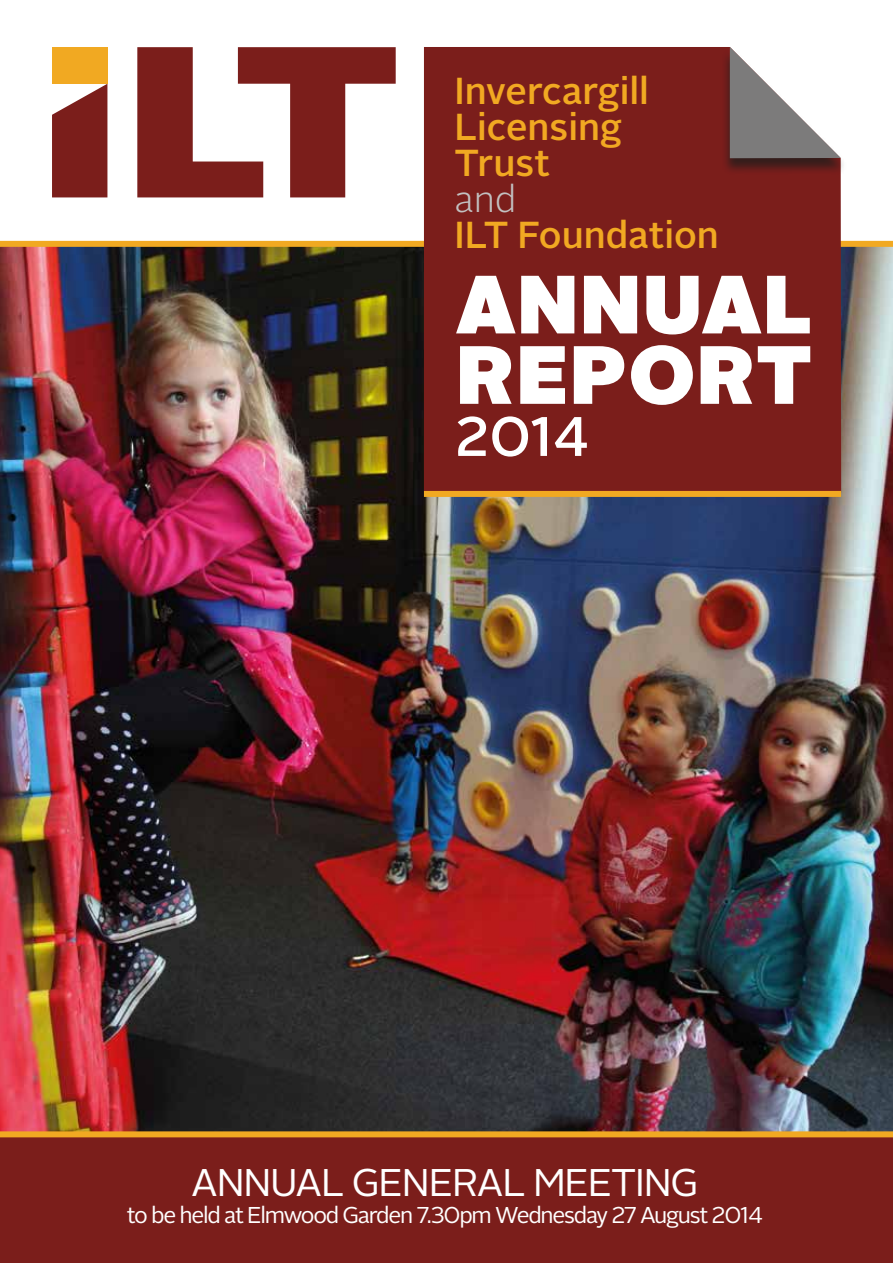
<style>
.page{position:relative;width:893px;height:1263px;background:#fff}
.page>*{position:absolute;margin:0;border:0;box-sizing:border-box;transform-origin:0 0}
.t1{font:900 82.35px/70.3px "Alright Sans";letter-spacing:.02em;color:#fff}
.t2{font:500 55.5px "Alright Sans";color:#fff}
.t3{font:38.55px "Alright Sans";letter-spacing:-.03em;color:#fff}
.t4{font:500 37.5px/36px "Alright Sans";color:#f1a922}
.t5{font:300 37.5px "Alright Sans";color:#c2c1c1}
.t6{font:22.8px "Alright Sans";letter-spacing:-.055em;color:#fff}
</style>
<div class="page">
<img style="left:0;top:247px;width:893px;height:884px">
<div style="left:0;top:241px;width:893px;height:6px;background:#f1a922"></div>
<svg style="left:52px;top:84px;width:55px;height:113px;background:#8c3c3a"></svg>
<div style="left:52px;top:47px;width:55px;height:37px;background:#f1a922"></div>
<svg style="left:137px;top:47px;width:259px;height:150px"></svg>
<div style="left:424px;top:47px;width:417px;height:444px;background:#7b1e1b"></div>
<div style="left:722px;top:49px;width:125px;height:126px;background:#1d1d1b;opacity:.75"></div>
<svg style="left:445px;top:47px;width:402px;height:111px"></svg>
<div style="left:424px;top:491px;width:417px;height:6px;background:#f1a922"></div>
<div style="left:0;top:1135px;width:893px;height:128px;background:#7b1e1b"></div>
<div style="left:0;top:1131px;width:893px;height:6px;background:#f1a922"></div>
<h3 class="t4" style="left:454px;top:73px;width:196px">Invercargill<br>Licensing<br>Trust</h3>
<h3 class="t5" style="left:454px;top:174px;width:64px">and</h3>
<h3 class="t4" style="left:454px;top:217px;width:266px">ILT Foundation</h3>
<h1 class="t1" style="left:456px;top:269px;width:357px">ANNUAL<br>REPORT</h1>
<h2 class="t2" style="left:454px;top:398px;width:135px">2014</h2>
<h3 class="t3" style="left:191px;top:1157px;width:509px">ANNUAL GENERAL MEETING</h3>
<p class="t6" style="left:127px;top:1200px;width:638px">to be held at Elmwood Garden 7.30pm Wednesday 27 August 2014</p>
</div>
